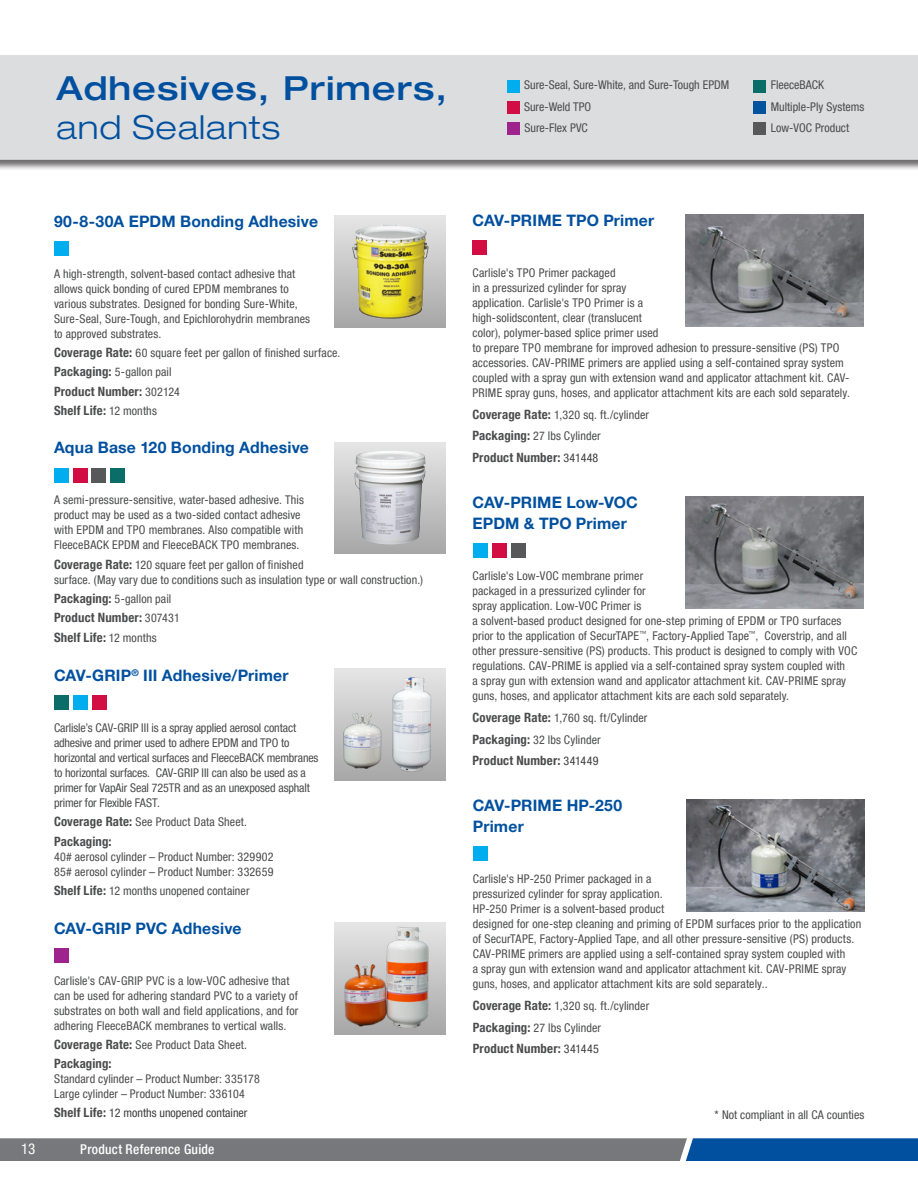
<style>
.page{position:relative;width:918px;height:1188px;background:#fff}
.page>*{position:absolute;margin:0;border:0;box-sizing:border-box;transform-origin:0 0}
.t1{font:500 expanded 33px/39px "Helvetica Neue LT Pro";letter-spacing:.03em;color:#01509f}
.t2{font:700 15.75px/21px "Helvetica Neue LT Pro";letter-spacing:.01em;color:#01509f}
.t3{font:condensed 15px "Helvetica Neue LT Pro";color:#fff}
.t4{font:500 condensed 13.5px "Helvetica Neue LT Pro";letter-spacing:.02em;color:#fff}
.t5{font:700 condensed 12.9px "Helvetica Neue LT Pro";letter-spacing:.015em;color:#4b4c4d}
.t6{font:condensed 12px/15px "Helvetica Neue LT Pro";letter-spacing:.01em;color:#4b4c4d}
.t7{font:condensed 12px/15px "Helvetica Neue LT Pro";letter-spacing:-.01em;color:#4b4c4d}
.t8{font:condensed 12px "Helvetica Neue LT Pro";color:#3e3e3f}
.s1{font-weight:300}
.s2{font-weight:700;font-size:12.9px}
.s3{font-weight:400;font-size:12px}
.s4{font-weight:700;font-size:12.9px;color:#4b4c4d}
.s5{font-weight:400;font-size:12px;color:#3e3e3f}
</style>
<div class="page">
<svg style="left:0;top:1138px;width:918px;height:23px;background:#5c7086"></svg>
<div style="left:0;top:55px;width:918px;height:116px;background:#231f20;opacity:.65"></div>
<div style="left:0;top:55px;width:918px;height:105px;background:#dcdddf"></div>
<div style="left:507px;top:80px;width:13px;height:12px;background:#00aeef"></div>
<div style="left:507px;top:101px;width:13px;height:13px;background:#d20d44"></div>
<div style="left:507px;top:123px;width:13px;height:12px;background:#9f238c"></div>
<div style="left:753px;top:80px;width:13px;height:12px;background:#0b6d67"></div>
<div style="left:753px;top:101px;width:13px;height:13px;background:#01539e"></div>
<div style="left:753px;top:123px;width:13px;height:12px;background:#57585a"></div>
<div style="left:54px;top:696px;width:15px;height:14px;background:#0b6d67"></div>
<div style="left:73px;top:696px;width:15px;height:14px;background:#00aeef"></div>
<div style="left:92px;top:696px;width:15px;height:14px;background:#d20d44"></div>
<div style="left:334px;top:669px;width:112px;height:112px;background:linear-gradient(to bottom,#e6e6e6,#a7a7a7)"></div>
<img style="left:337px;top:670px;width:105px;height:110px">
<div style="left:54px;top:241px;width:15px;height:15px;background:#00aeef"></div>
<img style="left:334px;top:216px;width:112px;height:111px">
<div style="left:334px;top:442px;width:112px;height:112px;background:linear-gradient(to bottom,#e6e6e6,#a7a7a7)"></div>
<div style="left:73px;top:468px;width:15px;height:15px;background:#d20d44"></div>
<div style="left:54px;top:468px;width:15px;height:15px;background:#00aeef"></div>
<div style="left:91px;top:468px;width:15px;height:15px;background:#57585a"></div>
<div style="left:110px;top:468px;width:15px;height:15px;background:#0b6d67"></div>
<img style="left:354px;top:450px;width:72px;height:94px">
<div style="left:54px;top:948px;width:15px;height:15px;background:#9f238c"></div>
<img style="left:334px;top:922px;width:112px;height:112px">
<img style="left:686px;top:215px;width:178px;height:111px">
<div style="left:472px;top:240px;width:15px;height:15px;background:#d20d44"></div>
<img style="left:686px;top:800px;width:178px;height:112px">
<div style="left:473px;top:847px;width:15px;height:14px;background:#00aeef"></div>
<img style="left:686px;top:497px;width:178px;height:112px">
<div style="left:492px;top:543px;width:15px;height:15px;background:#d20d44"></div>
<div style="left:473px;top:543px;width:15px;height:15px;background:#00aeef"></div>
<div style="left:511px;top:543px;width:15px;height:15px;background:#57585a"></div>
<p class="t1" style="left:57px;top:67px;width:392px">Adhesives, Primers, <span class="s1">and Sealants</span></p>
<p class="t6" style="left:524px;top:77px;width:207px">Sure-Seal, Sure-White, and Sure-Tough EPDM</p>
<p class="t6" style="left:524px;top:99px;width:69px">Sure-Weld TPO</p>
<p class="t6" style="left:525px;top:120px;width:65px">Sure-Flex PVC</p>
<p class="t6" style="left:771px;top:77px;width:55px">FleeceBACK</p>
<p class="t6" style="left:771px;top:99px;width:95px">Multiple-Ply Systems</p>
<p class="t6" style="left:771px;top:120px;width:80px">Low-VOC Product</p>
<p class="t2" style="left:54px;top:210px;width:266px">90-8-30A EPDM Bonding Adhesive</p>
<p class="t6" style="left:54px;top:266px;width:258px">A high-strength, solvent-based contact adhesive that allows quick bonding of cured EPDM membranes to various substrates. Designed for bonding Sure-White, Sure-Seal, Sure-Tough, and Epichlorohydrin membranes to approved substrates.</p>
<p class="t6" style="left:54px;top:345px;width:288px"><span class="s2">Coverage Rate:</span> 60 square feet per gallon of finished surface.</p>
<p class="t6" style="left:54px;top:364px;width:119px"><span class="s2">Packaging:</span> 5-gallon pail</p>
<p class="t5" style="left:54px;top:383px;width:127px">Product Number: <span class="s3">302124</span></p>
<p class="t5" style="left:54px;top:403px;width:104px">Shelf Life: <span class="s3">12 months</span></p>
<p class="t2" style="left:54px;top:437px;width:256px">Aqua Base 120 Bonding Adhesive</p>
<p class="t6" style="left:54px;top:493px;width:251px">A semi-pressure-sensitive, water-based adhesive. This product may be used as a two-sided contact adhesive with EPDM and TPO membranes. Also compatible with FleeceBACK EPDM and FleeceBACK TPO membranes.</p>
<p class="t6" style="left:54px;top:557px;width:371px"><span class="s2">Coverage Rate:</span> 120 square feet per gallon of finished<br>surface. (May vary due to conditions such as insulation type or wall construction.)</p>
<p class="t6" style="left:54px;top:591px;width:119px"><span class="s2">Packaging:</span> 5-gallon pail</p>
<p class="t5" style="left:54px;top:610px;width:127px">Product Number: <span class="s3">307431</span></p>
<p class="t5" style="left:54px;top:629px;width:104px">Shelf Life: <span class="s3">12 months</span></p>
<p class="t2" style="left:54px;top:665px;width:236px">CAV-GRIP<sup>®</sup> III Adhesive/Primer</p>
<p class="t7" style="left:54px;top:720px;width:266px">Carlisle’s CAV-GRIP III is a spray applied aerosol contact adhesive and primer used to adhere EPDM and TPO to horizontal and vertical surfaces and FleeceBACK membranes to horizontal surfaces. CAV-GRIP III can also be used as a primer for VapAir Seal 725TR and as an unexposed asphalt primer for Flexible FAST.</p>
<p class="t6" style="left:54px;top:815px;width:195px"><span class="s2">Coverage Rate:</span> See Product Data Sheet.</p>
<p class="t5" style="left:54px;top:834px;width:59px">Packaging:</p>
<p class="t6" style="left:54px;top:849px;width:221px">40# aerosol cylinder – Product Number: 329902</p>
<p class="t6" style="left:54px;top:864px;width:221px">85# aerosol cylinder – Product Number: 332659</p>
<p class="t6" style="left:54px;top:883px;width:197px"><span class="s2">Shelf Life:</span> 12 months unopened container</p>
<p class="t2" style="left:54px;top:917px;width:189px">CAV-GRIP PVC Adhesive</p>
<p class="t6" style="left:54px;top:973px;width:246px">Carlisle's CAV-GRIP PVC is a low-VOC adhesive that can be used for adhering standard PVC to a variety of substrates on both wall and field applications, and for adhering FleeceBACK membranes to vertical walls.</p>
<p class="t6" style="left:54px;top:1037px;width:195px"><span class="s2">Coverage Rate:</span> See Product Data Sheet.</p>
<p class="t5" style="left:54px;top:1056px;width:59px">Packaging:</p>
<p class="t6" style="left:54px;top:1071px;width:207px">Standard cylinder – Product Number: 335178<br>Large cylinder – Product Number: 336104</p>
<p class="t8" style="left:54px;top:1106px;width:195px"><span class="s4">Shelf Life:</span> 12 months unopened container</p>
<p class="t3" style="left:21px;top:1140px;width:16px">13</p>
<p class="t4" style="left:80px;top:1141px;width:136px">Product Reference Guide</p>
<p class="t2" style="left:472px;top:209px;width:183px">CAV-PRIME TPO Primer</p>
<p class="t6" style="left:472px;top:265px;width:379px">Carlisle's TPO Primer packaged<br>in a pressurized cylinder for spray<br>application. Carlisle's TPO Primer is a<br>high-solidscontent, clear (translucent<br>color), polymer-based splice primer used<br>to prepare TPO membrane for improved adhesion to pressure-sensitive (PS) TPO accessories. CAV-PRIME primers are applied using a self-contained spray system coupled with a spray gun with extension wand and applicator attachment kit. CAV-PRIME spray guns, hoses, and applicator attachment kits are each sold separately.</p>
<p class="t6" style="left:472px;top:407px;width:178px"><span class="s2">Coverage Rate:</span> 1,320 sq. ft./cylinder</p>
<p class="t6" style="left:472px;top:428px;width:130px"><span class="s2">Packaging:</span> 27 lbs Cylinder</p>
<p class="t5" style="left:472px;top:450px;width:127px">Product Number: <span class="s5">341448</span></p>
<p class="t2" style="left:472px;top:492px;width:167px">CAV-PRIME Low-VOC<br>EPDM &amp; TPO Primer</p>
<p class="t6" style="left:472px;top:568px;width:386px">Carlisle's Low-VOC membrane primer<br>packaged in a pressurized cylinder for<br>spray application. Low-VOC Primer is<br>a solvent-based product designed for one-step priming of EPDM or TPO surfaces prior to the application of SecurTAPE<sup>™</sup>, Factory-Applied Tape<sup>™</sup>, Coverstrip, and all other pressure-sensitive (PS) products. This product is designed to comply with VOC regulations. CAV-PRIME is applied via a self-contained spray system coupled with<br>a spray gun with extension wand and applicator attachment kit. CAV-PRIME spray guns, hoses, and applicator attachment kits are each sold separately.</p>
<p class="t6" style="left:472px;top:710px;width:177px"><span class="s2">Coverage Rate:</span> 1,760 sq. ft/Cylinder</p>
<p class="t6" style="left:472px;top:732px;width:130px"><span class="s2">Packaging:</span> 32 lbs Cylinder</p>
<p class="t5" style="left:472px;top:753px;width:128px">Product Number: <span class="s5">341449</span></p>
<p class="t2" style="left:473px;top:795px;width:151px">CAV-PRIME HP-250<br>Primer</p>
<p class="t6" style="left:473px;top:871px;width:390px">Carlisle's HP-250 Primer packaged in a<br>pressurized cylinder for spray application.<br>HP-250 Primer is a solvent-based product<br>designed for one-step cleaning and priming of EPDM surfaces prior to the application of SecurTAPE, Factory-Applied Tape, and all other pressure-sensitive (PS) products.<br>CAV-PRIME primers are applied using a self-contained spray system coupled with<br>a spray gun with extension wand and applicator attachment kit. CAV-PRIME spray guns, hoses, and applicator attachment kits are sold separately..</p>
<p class="t6" style="left:473px;top:998px;width:178px"><span class="s2">Coverage Rate:</span> 1,320 sq. ft./cylinder</p>
<p class="t6" style="left:473px;top:1020px;width:130px"><span class="s2">Packaging:</span> 27 lbs Cylinder</p>
<p class="t5" style="left:473px;top:1041px;width:128px">Product Number: <span class="s5">341445</span></p>
<p class="t6" style="left:715px;top:1107px;width:151px">* Not compliant in all CA counties</p>
</div>
